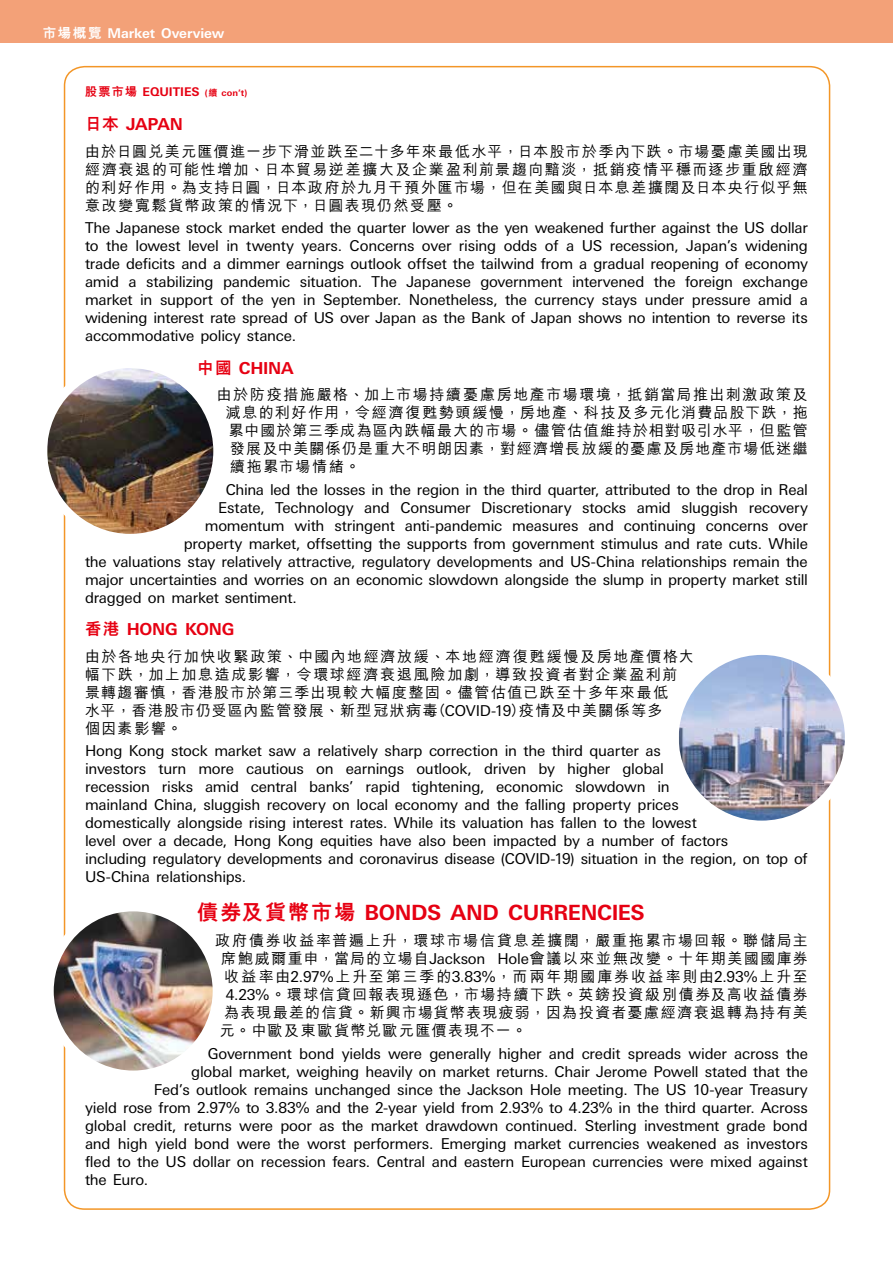
<style>
.page{position:relative;width:893px;height:1263px;background:#fff}
.page>*{position:absolute;margin:0;border:0;box-sizing:border-box;transform-origin:0 0}
.t1{font:700 21px "Univers Nextfor HSBC";letter-spacing:-.02em;color:#e60012}
.t2{font:700 16.5px "Univers Nextfor HSBC";letter-spacing:-.015em;color:#e60012}
.t3{font:15px/18px "Univers Nextfor HSBC";letter-spacing:-.015em;color:#000;text-align:justify}
.t4{font:500 15px/18px "M Hei H Kfor HSBC";letter-spacing:.095em;color:#000;text-align:justify}
.t5{font:500 15px "M Hei H Kfor HSBC";letter-spacing:.13em;color:#000}
.t6{font:500 15px "M Hei H Kfor HSBC";letter-spacing:.07em;color:#000}
.t7{font:500 15px "M Hei H Kfor HSBC";letter-spacing:.075em;color:#000}
.t8{font:500 15px "M Hei H Kfor HSBC";letter-spacing:.115em;color:#000}
.t9{font:700 13.5px "Univers Nextfor HSBC";letter-spacing:-.005em;color:#fff}
.t10{font:700 12px "Univers Nextfor HSBC";letter-spacing:-.005em;color:#e60012}
.s1{font-family:"M Hei H Kfor HSBC";font-weight:800}
.s2{font-size:9px}
.s3{font-family:"M Hei H Kfor HSBC";font-weight:800;font-size:9px}
.s4{font-family:"Univers Nextfor HSBC";font-weight:400}
</style>
<div class="page">
<div style="left:0;top:0;width:893px;height:43px;background:#f3a178"></div>
<img style="left:48px;top:364px;width:164px;height:172px">
<div style="left:38px;top:359px;width:184px;height:184px;border:9px solid #fff;border-radius:50%"></div>
<img style="left:680px;top:650px;width:164px;height:173px">
<div style="left:670px;top:646px;width:184px;height:183px;border:9px solid #fff;border-radius:50%"></div>
<img style="left:55px;top:906px;width:157px;height:168px">
<div style="left:45px;top:902px;width:177px;height:177px;border:9px solid #fff;border-radius:50%"></div>
<p class="t9" style="left:43px;top:23px;width:183px"><span class="s1">市場概覽</span> Market Overview</p>
<p class="t10" style="left:85px;top:83px;width:164px"><span class="s1">股票市場</span> EQUITIES <span class="s2">(</span><span class="s3">續</span> <span class="s2">con’t)</span></p>
<p class="t2" style="left:85px;top:113px;width:100px"><span class="s1">日本</span> JAPAN</p>
<p class="t4" style="left:85px;top:141px;width:724px">由於日圓兌美元匯價進一步下滑並跌至二十多年來最低水平，日本股市於季內下跌。市場憂慮美國出現經濟衰退的可能性增加、日本貿易逆差擴大及企業盈利前景趨向黯淡，抵銷疫情平穩而逐步重啟經濟的利好作用。為支持日圓，日本政府於九月干預外匯市場，但在美國與日本息差擴闊及日本央行似乎無意改變寬鬆貨幣政策的情況下，日圓表現仍然受壓。</p>
<p class="t3" style="left:85px;top:218px;width:724px">The Japanese stock market ended the quarter lower as the yen weakened further against the US dollar to the lowest level in twenty years. Concerns over rising odds of a US recession, Japan’s widening trade deficits and a dimmer earnings outlook offset the tailwind from a gradual reopening of economy amid a stabilizing pandemic situation. The Japanese government intervened the foreign exchange market in support of the yen in September. Nonetheless, the currency stays under pressure amid a widening interest rate spread of US over Japan as the Bank of Japan shows no intention to reverse its accommodative policy stance.</p>
<p class="t2" style="left:197px;top:356px;width:98px"><span class="s1">中國</span> CHINA</p>
<p class="t4" style="left:217px;top:384px;width:593px">由於防疫措施嚴格、加上市場持續憂慮房地產市場環境，抵銷當局推出刺激政策及</p>
<p class="t4" style="left:226px;top:402px;width:584px">減息的利好作用，令經濟復甦勢頭緩慢，房地產、科技及多元化消費品股下跌，拖</p>
<p class="t6" style="left:229px;top:420px;width:581px">累中國於第三季成為區內跌幅最大的市場。儘管估值維持於相對吸引水平，但監管</p>
<p class="t7" style="left:230px;top:438px;width:579px">發展及中美關係仍是重大不明朗因素，對經濟增長放緩的憂慮及房地產市場低迷繼</p>
<p class="t4" style="left:230px;top:456px;width:131px">續拖累市場情緒。</p>
<p class="t3" style="left:226px;top:479px;width:584px">China led the losses in the region in the third quarter, attributed to the drop in Real</p>
<p class="t3" style="left:218px;top:497px;width:591px">Estate, Technology and Consumer Discretionary stocks amid sluggish recovery</p>
<p class="t3" style="left:205px;top:515px;width:605px">momentum with stringent anti-pandemic measures and continuing concerns over</p>
<p class="t3" style="left:184px;top:533px;width:626px">property market, offsetting the supports from government stimulus and rate cuts. While</p>
<p class="t3" style="left:85px;top:551px;width:724px">the valuations stay relatively attractive, regulatory developments and US-China relationships remain the</p>
<p class="t3" style="left:85px;top:569px;width:724px">major uncertainties and worries on an economic slowdown alongside the slump in property market still</p>
<p class="t3" style="left:85px;top:587px;width:213px">dragged on market sentiment.</p>
<p class="t2" style="left:85px;top:617px;width:151px"><span class="s1">香港</span> HONG KONG</p>
<p class="t4" style="left:85px;top:646px;width:610px;text-align:left">由於各地央行加快收緊政策、中國內地經濟放緩、本地經濟復甦緩慢及房地產價格大幅下跌，加上加息造成影響，令環球經濟衰退風險加劇，導致投資者對企業盈利前景轉趨審慎，香港股市於第三季出現較大幅度整固。儘管估值已跌至十多年來最低<br>水平，香港股市仍受區內監管發展、新型冠狀病毒（<span class="s4">COVID-19</span>）疫情及中美關係等多<br>個因素影響。</p>
<p class="t3" style="left:85px;top:740px;width:724px;text-align:left">Hong Kong stock market saw a relatively sharp correction in the third quarter as<br>investors turn more cautious on earnings outlook, driven by higher global<br>recession risks amid central banks’ rapid tightening, economic slowdown in<br>mainland China, sluggish recovery on local economy and the falling property prices<br>domestically alongside rising interest rates. While its valuation has fallen to the lowest<br>level over a decade, Hong Kong equities have also been impacted by a number of factors<br>including regulatory developments and coronavirus disease (COVID-19) situation in the region, on top of US-China relationships.</p>
<h1 class="t1" style="left:197px;top:897px;width:449px"><span class="s1">債券及貨幣市場</span> BONDS AND CURRENCIES</h1>
<p class="t8" style="left:215px;top:930px;width:594px">政府債券收益率普遍上升，環球市場信貸息差擴闊，嚴重拖累市場回報。聯儲局主</p>
<p class="t4" style="left:221px;top:948px;width:588px">席鮑威爾重申，當局的立場自<span class="s4">Jackson Hole</span>會議以來並無改變。十年期美國國庫券</p>
<p class="t5" style="left:224px;top:966px;width:585px">收益率由<span class="s4">2.97%</span>上升至第三季的<span class="s4">3.83%</span>，而兩年期國庫券收益率則由<span class="s4">2.93%</span>上升至</p>
<p class="t4" style="left:226px;top:984px;width:584px"><span class="s4">4.23%</span>。環球信貸回報表現遜色，市場持續下跌。英鎊投資級別債券及高收益債券</p>
<p class="t4" style="left:224px;top:1002px;width:585px">為表現最差的信貸。新興市場貨幣表現疲弱，因為投資者憂慮經濟衰退轉為持有美</p>
<p class="t4" style="left:220px;top:1020px;width:309px">元。中歐及東歐貨幣兌歐元匯價表現不一。</p>
<p class="t3" style="left:208px;top:1043px;width:602px">Government bond yields were generally higher and credit spreads wider across the</p>
<p class="t3" style="left:191px;top:1061px;width:618px">global market, weighing heavily on market returns. Chair Jerome Powell stated that the</p>
<p class="t3" style="left:154px;top:1079px;width:656px">Fed’s outlook remains unchanged since the Jackson Hole meeting. The US 10-year Treasury</p>
<p class="t3" style="left:85px;top:1097px;width:724px">yield rose from 2.97% to 3.83% and the 2-year yield from 2.93% to 4.23% in the third quarter. Across</p>
<p class="t3" style="left:85px;top:1115px;width:724px">global credit, returns were poor as the market drawdown continued. Sterling investment grade bond</p>
<p class="t3" style="left:85px;top:1133px;width:724px">and high yield bond were the worst performers. Emerging market currencies weakened as investors</p>
<p class="t3" style="left:85px;top:1151px;width:724px">fled to the US dollar on recession fears. Central and eastern European currencies were mixed against</p>
<p class="t3" style="left:85px;top:1169px;width:65px">the Euro.</p>
</div>
